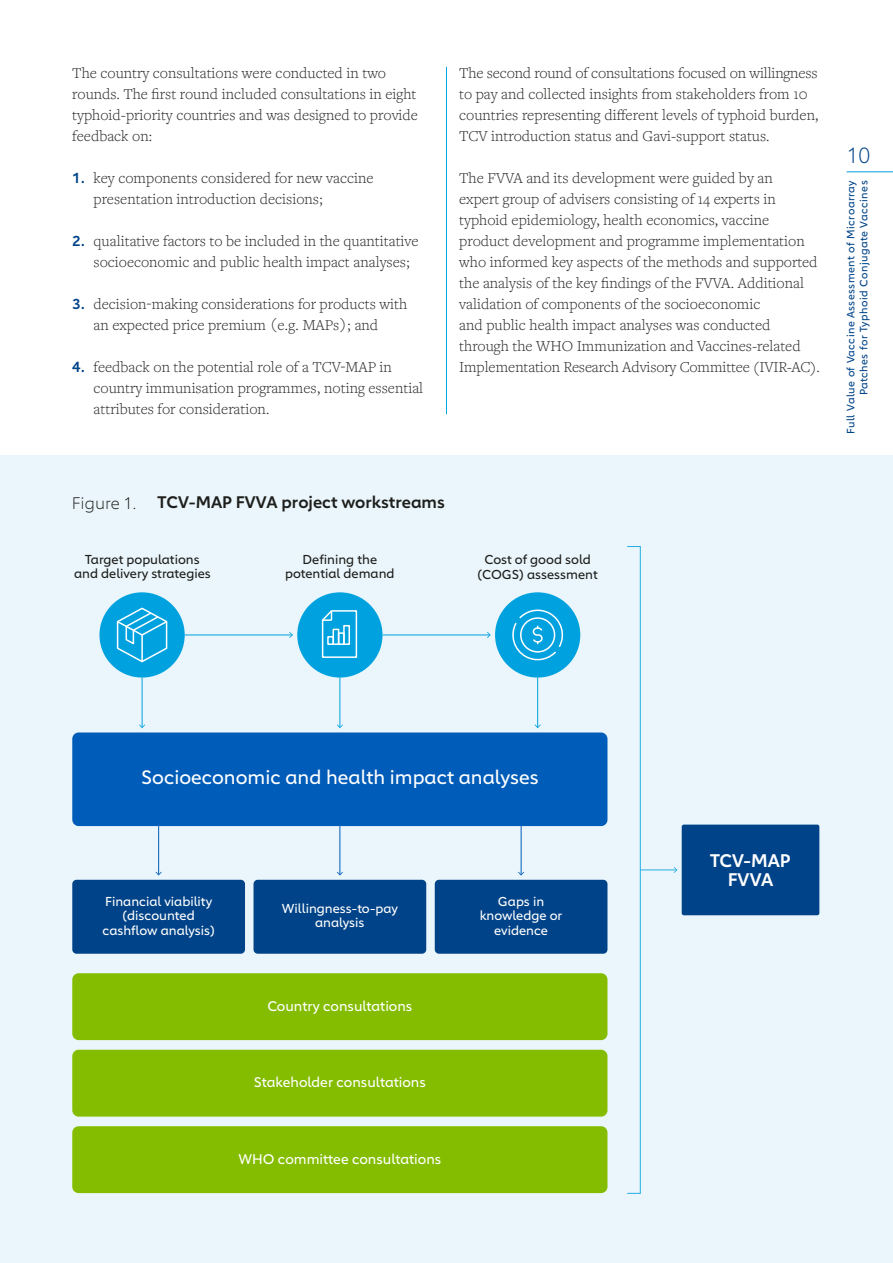
<style>
.page{position:relative;width:893px;height:1263px;background:#fff}
.page>*{position:absolute;margin:0;border:0;box-sizing:border-box;transform-origin:0 0}
.t1{font:300 21.6px "Carnero";color:#048}
.t2{font:19.2px "Carnero";color:#fff}
.t3{font:600 18px/19.5px "Carnero";color:#fff;text-align:center}
.t4{font:600 16.5px "Carnero";color:#1e1f1c}
.t5{font:300 16.5px "Carnero";color:#1e1f1c}
.t6{font:300 15.75px/21px "Freight Text Pro";color:#282827}
.t7{font:13.8px "Carnero";color:#fff}
.t8{font:12.75px/14.4px "Carnero";color:#fff;text-align:center}
.t9{font:12.75px/14.4px "Carnero";color:#1d1d1b;text-align:center}
.t10{font:10.5px/12.8px "Carnero";letter-spacing:.04em;color:#048;text-align:right}
.s1{font-family:"Carnero";font-weight:600;font-size:14.25px;color:#048}
</style>
<div class="page">
<hr style="left:446px;top:67px;width:1px;height:347px;background:#00a8e1">
<div style="left:0;top:456px;width:893px;height:807px;background:#eaf6fb"></div>
<div style="left:72px;top:880px;width:173px;height:74px;background:#004388;border-radius:4px"></div>
<div style="left:254px;top:880px;width:172px;height:74px;background:#004388;border-radius:4px"></div>
<div style="left:435px;top:880px;width:172px;height:74px;background:#004388;border-radius:4px"></div>
<div style="left:297px;top:592px;width:85px;height:85px;background:#00a1df;border-radius:50%"></div>
<hr style="left:640px;top:869px;width:37px;height:1px;background:#25ade4">
<svg style="left:674px;top:867px;width:3px;height:6px"></svg>
<div style="left:72px;top:732px;width:535px;height:94px;background:#005cb9;border-radius:6px"></div>
<div style="left:627px;top:546px;width:14px;height:648px;border:1px solid #25ade4"></div>
<div style="left:682px;top:824px;width:137px;height:91px;background:#004388;border-radius:2px"></div>
<div style="left:99px;top:592px;width:86px;height:85px;background:#00a1df;border-radius:50%"></div>
<div style="left:495px;top:592px;width:85px;height:85px;background:#00a1df;border-radius:50%"></div>
<hr style="left:185px;top:635px;width:107px;height:1px;background:#00a1df">
<svg style="left:289px;top:632px;width:4px;height:6px"></svg>
<hr style="left:158px;top:826px;width:1px;height:49px;background:#005cb9">
<svg style="left:156px;top:872px;width:6px;height:3px"></svg>
<hr style="left:339px;top:826px;width:1px;height:49px;background:#005cb9">
<svg style="left:337px;top:872px;width:6px;height:3px"></svg>
<hr style="left:521px;top:826px;width:1px;height:49px;background:#005cb9">
<svg style="left:518px;top:872px;width:6px;height:3px"></svg>
<hr style="left:142px;top:677px;width:1px;height:50px;background:#00a1df">
<svg style="left:139px;top:724px;width:6px;height:4px"></svg>
<hr style="left:339px;top:677px;width:1px;height:50px;background:#00a1df">
<svg style="left:337px;top:724px;width:6px;height:4px"></svg>
<hr style="left:537px;top:677px;width:1px;height:50px;background:#00a1df">
<svg style="left:535px;top:724px;width:6px;height:4px"></svg>
<hr style="left:382px;top:635px;width:108px;height:1px;background:#00a1df">
<svg style="left:487px;top:632px;width:4px;height:6px"></svg>
<div style="left:72px;top:973px;width:535px;height:67px;background:#84bd00;border-radius:6px"></div>
<div style="left:72px;top:1050px;width:535px;height:66px;background:#84bd00;border-radius:6px"></div>
<div style="left:72px;top:1126px;width:535px;height:67px;background:#84bd00;border-radius:6px"></div>
<svg style="left:116px;top:607px;width:52px;height:56px"></svg>
<svg style="left:512px;top:609px;width:52px;height:52px"></svg>
<svg style="left:321px;top:610px;width:37px;height:48px"></svg>
<div style="left:327px;top:636px;width:7px;height:9px;border:2px solid #fff"></div>
<div style="left:333px;top:629px;width:6px;height:16px;border:2px solid #fff"></div>
<div style="left:343px;top:625px;width:7px;height:20px;border:2px solid #fff"></div>
<div style="left:338px;top:632px;width:7px;height:13px;border:2px solid #fff"></div>
<hr style="left:847px;top:172px;width:46px;height:1px;background:#009edc">
<p class="t6" style="left:72px;top:62px;width:347px">The country consultations were conducted in two rounds. The first round included consultations in eight typhoid-priority countries and was designed to provide feedback on:</p>
<p class="t6" style="left:94px;top:167px;width:281px;text-indent:-21px"><span class="s1">1.</span> key components considered for new vaccine presentation introduction decisions;</p>
<p class="t6" style="left:94px;top:230px;width:327px;text-indent:-21px"><span class="s1">2.</span> qualitative factors to be included in the quantitative socioeconomic and public health impact analyses;</p>
<p class="t6" style="left:72px;top:293px;width:336px;text-align:center"><span class="s1">3.</span> decision-making considerations for products with an expected price premium (e.g. MAPs); and</p>
<p class="t6" style="left:94px;top:356px;width:331px;text-indent:-21px"><span class="s1">4.</span> feedback on the potential role of a TCV-MAP in country immunisation programmes, noting essential attributes for consideration.</p>
<p class="t6" style="left:459px;top:62px;width:361px">The second round of consultations focused on willingness to pay and collected insights from stakeholders from 10 countries representing different levels of typhoid burden, TCV introduction status and Gavi-support status.</p>
<p class="t6" style="left:459px;top:167px;width:362px">The FVVA and its development were guided by an<br>expert group of advisers consisting of 14 experts in typhoid epidemiology, health economics, vaccine product development and programme implementation who informed key aspects of the methods and supported the analysis of the key findings of the FVVA. Additional validation of components of the socioeconomic<br>and public health impact analyses was conducted through the WHO Immunization and Vaccines-related Implementation Research Advisory Committee (IVIR-AC).</p>
<p class="t5" style="left:72px;top:493px;width:66px">Figure 1.</p>
<p class="t4" style="left:157px;top:492px;width:289px">TCV-MAP FVVA project workstreams</p>
<p class="t9" style="left:74px;top:552px;width:138px">Target populations and delivery strategies</p>
<p class="t9" style="left:285px;top:552px;width:111px">Defining the potential demand</p>
<p class="t9" style="left:478px;top:552px;width:122px">Cost of good sold (COGS) assessment</p>
<h1 class="t1" style="left:848px;top:142px;width:25px">10</h1>
<p class="t10" style="left:844px;top:434px;width:255px;rotate:-90deg">Full Value of Vaccine Assessment of Microarray<br>Patches for Typhoid Conjugate Vaccines</p>
<p class="t2" style="left:141px;top:766px;width:399px">Socioeconomic and health impact analyses</p>
<p class="t8" style="left:103px;top:894px;width:114px">Financial viability (discounted cashflow analysis)</p>
<p class="t8" style="left:282px;top:901px;width:117px">Willingness-to-pay analysis</p>
<p class="t8" style="left:480px;top:894px;width:84px">Gaps in knowledge or evidence</p>
<p class="t7" style="left:267px;top:997px;width:147px">Country consultations</p>
<p class="t7" style="left:254px;top:1074px;width:173px">Stakeholder consultations</p>
<p class="t7" style="left:238px;top:1150px;width:205px">WHO committee consultations</p>
<p class="t3" style="left:710px;top:850px;width:82px">TCV-MAP<br>FVVA</p>
</div>
